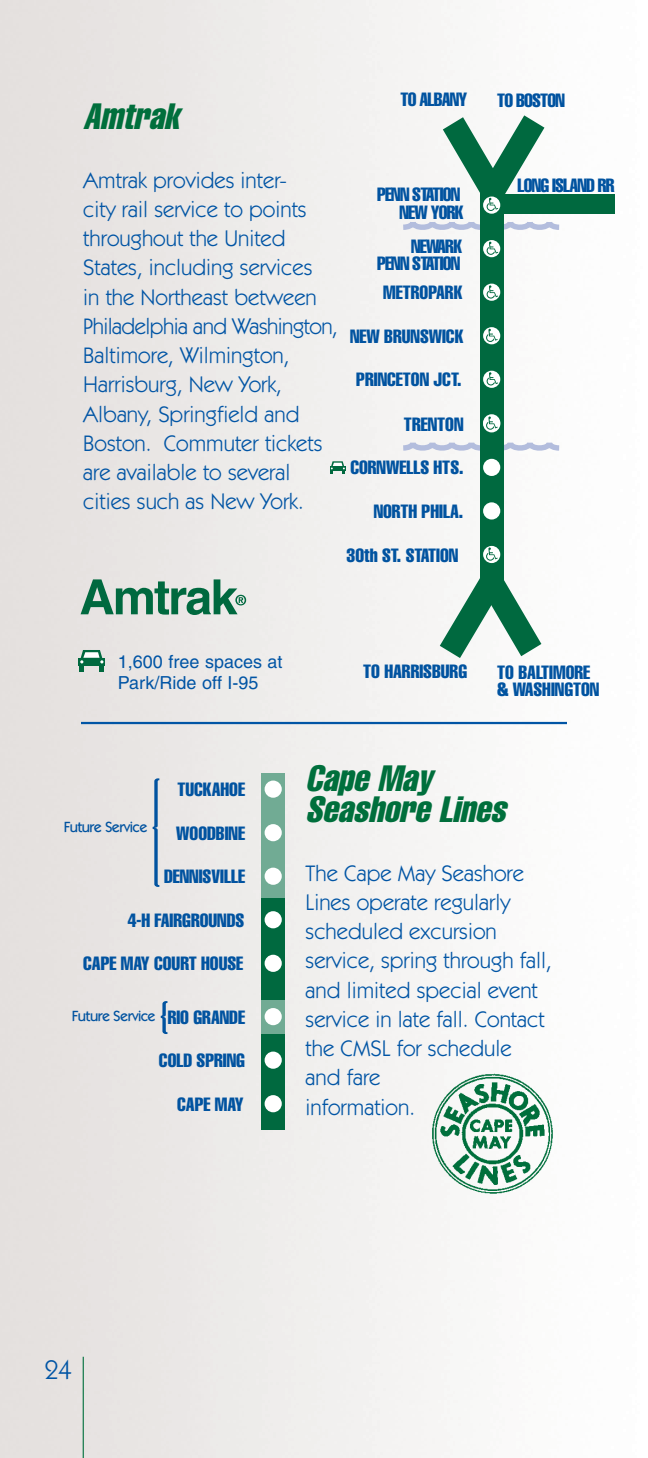
<style>
.page{position:relative;width:648px;height:1458px;background:#fff}
.page>*{position:absolute;margin:0;border:0;box-sizing:border-box;transform-origin:0 0}
.t1{font:italic extra-condensed 36px/31.5px "Helvetica";color:#006f3c}
.t2{font:27px "Itc Kabel";color:#0155a5}
.t3{font:22.5px/29.2px "Itc Kabel";color:#0155a5}
.t4{font:extra-condensed 18.9px/17.6px "Helvetica";color:#0153a0}
.t5{font:extra-condensed 18.9px/17.6px "Helvetica";letter-spacing:-.04em;color:#0153a0;text-align:right}
.t6{font:18px/21.6px "Helvetica";color:#0155a5}
.t7{font:500 14.85px "Itc Kabel";letter-spacing:-.04em;color:#0153a0}
</style>
<div class="page">
<img style="left:0;top:0;width:615px;height:1458px">
<hr style="left:83px;top:1357px;width:1px;height:101px;background:#006f3c">
<div style="left:261px;top:773px;width:24px;height:357px;background:#00693f"></div>
<div style="left:261px;top:773px;width:24px;height:124px;background:#71ab94"></div>
<div style="left:261px;top:1000px;width:24px;height:34px;background:#71ab94"></div>
<div style="left:265px;top:781px;width:17px;height:17px;background:#fff;border-radius:50%"></div>
<div style="left:265px;top:824px;width:17px;height:17px;background:#fff;border-radius:50%"></div>
<div style="left:265px;top:868px;width:17px;height:17px;background:#fff;border-radius:50%"></div>
<div style="left:265px;top:911px;width:17px;height:17px;background:#fff;border-radius:50%"></div>
<div style="left:265px;top:955px;width:17px;height:17px;background:#fff;border-radius:50%"></div>
<div style="left:265px;top:1008px;width:17px;height:17px;background:#fff;border-radius:50%"></div>
<div style="left:265px;top:1052px;width:17px;height:17px;background:#fff;border-radius:50%"></div>
<div style="left:265px;top:1095px;width:17px;height:17px;background:#fff;border-radius:50%"></div>
<svg style="left:153px;top:778px;width:6px;height:109px"></svg>
<svg style="left:161px;top:1001px;width:6px;height:33px"></svg>
<div style="left:492px;top:194px;width:122px;height:20px;background:#00693f"></div>
<svg style="left:398px;top:217px;width:167px;height:16px"></svg>
<svg style="left:398px;top:437px;width:167px;height:16px"></svg>
<div style="left:480px;top:189px;width:24px;height:397px;background:#00693f"></div>
<div style="left:483px;top:415px;width:17px;height:17px;background:#fff;border-radius:50%"></div>
<div style="left:483px;top:459px;width:17px;height:17px;background:#fff;border-radius:50%"></div>
<div style="left:483px;top:502px;width:17px;height:18px;background:#fff;border-radius:50%"></div>
<div style="left:483px;top:546px;width:17px;height:17px;background:#fff;border-radius:50%"></div>
<svg style="left:440px;top:574px;width:101px;height:84px"></svg>
<svg style="left:483px;top:197px;width:17px;height:17px"></svg>
<svg style="left:483px;top:240px;width:17px;height:17px"></svg>
<svg style="left:483px;top:284px;width:17px;height:17px"></svg>
<svg style="left:483px;top:327px;width:17px;height:17px"></svg>
<svg style="left:483px;top:371px;width:17px;height:17px"></svg>
<svg style="left:483px;top:414px;width:17px;height:17px"></svg>
<svg style="left:443px;top:115px;width:101px;height:96px"></svg>
<svg style="left:487px;top:242px;width:11px;height:13px"></svg>
<svg style="left:487px;top:285px;width:11px;height:14px"></svg>
<svg style="left:487px;top:372px;width:11px;height:13px"></svg>
<svg style="left:486px;top:417px;width:12px;height:13px"></svg>
<svg style="left:486px;top:547px;width:12px;height:14px"></svg>
<svg style="left:486px;top:329px;width:12px;height:13px"></svg>
<div style="left:330px;top:466px;width:16px;height:5px;background:#00693f"></div>
<svg style="left:331px;top:461px;width:14px;height:13px"></svg>
<hr style="left:81px;top:722px;width:486px;height:2px;background:#0155a5">
<svg style="left:81px;top:579px;width:165px;height:36px"></svg>
<img style="left:432px;top:1073px;width:122px;height:124px">
<hr style="left:80px;top:660px;width:4px;height:11px;background:#00693f">
<div style="left:99px;top:660px;width:5px;height:11px;background:#00693f"></div>
<div style="left:79px;top:658px;width:26px;height:8px;background:#00693f"></div>
<svg style="left:80px;top:650px;width:23px;height:13px"></svg>
<h1 class="t1" style="left:83px;top:103px;width:98px">Amtrak</h1>
<p class="t5" style="left:400px;top:92px;width:68px">TO ALBANY</p>
<p class="t3" style="left:83px;top:167px;width:256px">Amtrak provides inter-<br>city rail service to points throughout the United<br>States, including services<br>in the Northeast between<br>Philadelphia and Washington,<br>Baltimore, Wilmington,<br>Harrisburg, New York,<br>Albany, Springfield and<br>Boston. Commuter tickets are available to several cities such as New York.</p>
<p class="t5" style="left:377px;top:187px;width:88px">PENN STATION<br>NEW YORK</p>
<p class="t5" style="left:377px;top:239px;width:87px">NEWARK<br>PENN STATION</p>
<p class="t4" style="left:383px;top:285px;width:81px">METROPARK</p>
<p class="t4" style="left:350px;top:329px;width:115px">NEW BRUNSWICK</p>
<p class="t4" style="left:356px;top:372px;width:107px">PRINCETON JCT.</p>
<p class="t4" style="left:404px;top:416px;width:61px">TRENTON</p>
<p class="t4" style="left:350px;top:460px;width:115px">CORNWELLS HTS.</p>
<p class="t4" style="left:374px;top:504px;width:91px">NORTH PHILA.</p>
<p class="t4" style="left:347px;top:547px;width:113px">30th ST. STATION</p>
<p class="t5" style="left:497px;top:93px;width:69px">TO BOSTON</p>
<p class="t5" style="left:518px;top:178px;width:99px">LONG ISLAND RR</p>
<p class="t6" style="left:118px;top:652px;width:166px">1,600 free spaces at<br>Park/Ride off I-95</p>
<p class="t4" style="left:363px;top:663px;width:105px">TO HARRISBURG</p>
<p class="t4" style="left:497px;top:664px;width:104px">TO BALTIMORE &amp; WASHINGTON</p>
<p class="t4" style="left:177px;top:782px;width:69px">TUCKAHOE</p>
<p class="t4" style="left:176px;top:825px;width:70px">WOODBINE</p>
<p class="t4" style="left:164px;top:869px;width:82px">DENNISVILLE</p>
<p class="t4" style="left:128px;top:913px;width:118px">4-H FAIRGROUNDS</p>
<p class="t4" style="left:83px;top:956px;width:162px">CAPE MAY COURT HOUSE</p>
<p class="t4" style="left:168px;top:1009px;width:79px">RIO GRANDE</p>
<p class="t4" style="left:159px;top:1053px;width:88px">COLD SPRING</p>
<p class="t4" style="left:177px;top:1097px;width:68px">CAPE MAY</p>
<p class="t7" style="left:64px;top:822px;width:85px">Future Service</p>
<p class="t7" style="left:72px;top:1011px;width:85px">Future Service</p>
<h1 class="t1" style="left:306px;top:764px;width:208px">Cape May<br>Seashore Lines</h1>
<p class="t3" style="left:306px;top:860px;width:248px">The Cape May Seashore<br>Lines operate regularly scheduled excursion service, spring through fall, and limited special event service in late fall. Contact the CMSL for schedule and fare<br>information.</p>
<p class="t2" style="left:45px;top:1359px;width:28px">24</p>
</div>
